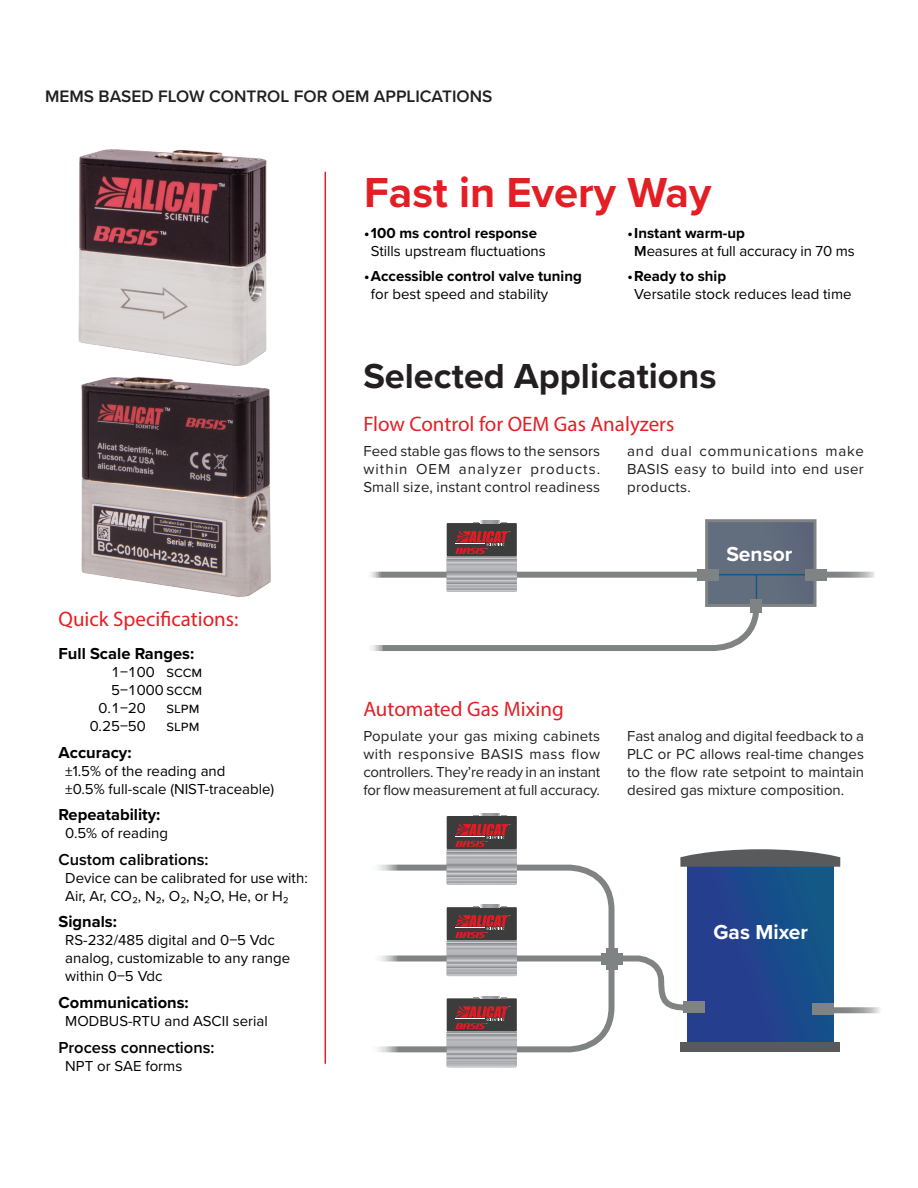
<style>
.page{position:relative;width:918px;height:1188px;background:#fff}
.page>*{position:absolute;margin:0;border:0;box-sizing:border-box;transform-origin:0 0}
.t1{font:700 43.5px "Proxima Nova";color:#e41e25}
.t2{font:700 36px "Proxima Nova";color:#231f20}
.t3{font:21px "Myriad Pro";color:#e41e25}
.t4{font:700 21px "Proxima Nova";color:#fff}
.t5{font:600 17.25px "Proxima Nova";color:#231f20}
.t6{font:700 16.5px "Proxima Nova";color:#000}
.t7{font:600 16.5px "Proxima Nova";color:#000}
.t8{font:15px/18px "Proxima Nova";letter-spacing:.005em;color:#231f20;text-align:justify}
.t9{font:15px/18px "Proxima Nova";color:#000}
.t10{font:700 15px "Proxima Nova";color:#000}
.s1{font-weight:700}
.s2{font-weight:600}
.s3{font-family:"Proxima Nova Cond"}
</style>
<div class="page">
<svg style="left:827px;top:572px;width:48px;height:6px"></svg>
<svg style="left:834px;top:1007px;width:46px;height:6px"></svg>
<svg style="left:378px;top:862px;width:237px;height:53px"></svg>
<hr style="left:325px;top:172px;width:1px;height:892px;background:#e41e25">
<img style="left:81px;top:376px;width:190px;height:221px">
<img style="left:78px;top:149px;width:189px;height:217px">
<div style="left:447px;top:816px;width:70px;height:33px;background:#3c3c3d"></div>
<svg style="left:480px;top:814px;width:20px;height:2px"></svg>
<svg style="left:447px;top:824px;width:70px;height:61px"></svg>
<div style="left:447px;top:907px;width:70px;height:33px;background:#3c3c3d"></div>
<svg style="left:480px;top:905px;width:20px;height:2px"></svg>
<svg style="left:378px;top:915px;width:310px;height:152px"></svg>
<div style="left:688px;top:865px;width:145px;height:183px;background:linear-gradient(to right,#293a90,#135588)"></div>
<div style="left:707px;top:521px;width:108px;height:84px;background:#5f6b7c"></div>
<div style="left:705px;top:519px;width:112px;height:88px;border:3px solid #808384"></div>
<div style="left:601px;top:953px;width:21px;height:12px;background:#808384"></div>
<hr style="left:708px;top:574px;width:105px;height:1px;background:#145986">
<div style="left:684px;top:1002px;width:21px;height:11px;background:#808384"></div>
<div style="left:805px;top:569px;width:22px;height:11px;background:#808384"></div>
<div style="left:813px;top:1004px;width:21px;height:11px;background:#808384"></div>
<div style="left:606px;top:948px;width:11px;height:22px;background:#808384"></div>
<div style="left:680px;top:1042px;width:160px;height:10px;background:#585a5c"></div>
<svg style="left:680px;top:849px;width:160px;height:18px"></svg>
<div style="left:447px;top:523px;width:70px;height:33px;background:#3c3c3d"></div>
<svg style="left:480px;top:521px;width:20px;height:2px"></svg>
<svg style="left:370px;top:531px;width:392px;height:120px"></svg>
<p class="t5" style="left:45px;top:83px;width:449px">MEMS BASED FLOW CONTROL FOR OEM APPLICATIONS</p>
<h1 class="t1" style="left:364px;top:160px;width:349px">Fast in Every Way</h1>
<p class="t10" style="left:364px;top:222px;width:174px">•100 ms control response</p>
<p class="t9" style="left:371px;top:242px;width:176px">Stills upstream fluctuations</p>
<p class="t10" style="left:364px;top:265px;width:219px">•Accessible control valve tuning</p>
<p class="t9" style="left:371px;top:284px;width:179px">for best speed and stability</p>
<p class="t9" style="left:634px;top:224px;width:222px;text-indent:-7px"><span class="s1">•Instant warm-up<br></span><span class="s2">M</span>easures at full accuracy in 70 ms</p>
<p class="t10" style="left:628px;top:265px;width:100px">•Ready to ship</p>
<p class="t9" style="left:634px;top:284px;width:219px">Versatile stock reduces lead time</p>
<h2 class="t2" style="left:363px;top:349px;width:355px">Selected Applications</h2>
<h3 class="t3" style="left:363px;top:411px;width:313px">Flow Control for OEM Gas Analyzers</h3>
<p class="t8" style="left:363px;top:441px;width:238px">Feed stable gas flows to the sensors within OEM analyzer products.<br>Small size, instant control readiness</p>
<p class="t8" style="left:627px;top:441px;width:238px">and dual communications make BASIS easy to build into end user products.</p>
<h3 class="t3" style="left:59px;top:606px;width:182px">Quick Specifications:</h3>
<p class="t6" style="left:59px;top:641px;width:137px">Full Scale Ranges:</p>
<p class="t9" style="left:111px;top:663px;width:93px">1<span class="s3">–</span>100 sccm</p>
<p class="t9" style="left:111px;top:681px;width:93px">5<span class="s3">–</span>1000 sccm</p>
<p class="t9" style="left:99px;top:699px;width:49px">0.1<span class="s3">–</span>20</p>
<p class="t9" style="left:167px;top:699px;width:35px">slpm</p>
<p class="t9" style="left:90px;top:717px;width:58px">0.25<span class="s3">–</span>50</p>
<p class="t9" style="left:167px;top:717px;width:35px">slpm</p>
<p class="t6" style="left:59px;top:740px;width:75px">Accuracy:</p>
<p class="t9" style="left:65px;top:761px;width:211px">±1.5% of the reading and<br>±0.5% full-scale (NIST-traceable)</p>
<p class="t6" style="left:59px;top:803px;width:103px">Repeatability:</p>
<p class="t9" style="left:65px;top:824px;width:104px">0.5% of reading</p>
<p class="t7" style="left:59px;top:847px;width:152px">Custom calibrations:</p>
<p class="t9" style="left:65px;top:868px;width:244px">Device can be calibrated for use with:<br>Air, Ar, CO₂, N₂, O₂, N₂O, He, or H₂</p>
<p class="t6" style="left:59px;top:910px;width:60px">Signals:</p>
<p class="t9" style="left:65px;top:931px;width:226px">RS-232/485 digital and 0<span class="s3">–</span>5 Vdc analog, customizable to any range within 0<span class="s3">–</span>5 Vdc</p>
<p class="t6" style="left:59px;top:990px;width:132px">Communications:</p>
<p class="t9" style="left:65px;top:1011px;width:204px">MODBUS-RTU and ASCII serial</p>
<p class="t7" style="left:59px;top:1035px;width:158px">Process connections:</p>
<p class="t9" style="left:65px;top:1056px;width:119px">NPT or SAE forms</p>
<h3 class="t4" style="left:726px;top:538px;width:68px">Sensor</h3>
<h3 class="t3" style="left:363px;top:696px;width:202px">Automated Gas Mixing</h3>
<p class="t8" style="left:363px;top:727px;width:238px">Populate your gas mixing cabinets with responsive BASIS mass flow controllers. They’re ready in an instant for flow measurement at full accuracy.</p>
<p class="t8" style="left:627px;top:727px;width:238px">Fast analog and digital feedback to a PLC or PC allows real-time changes to the flow rate setpoint to maintain desired gas mixture composition.</p>
<h3 class="t4" style="left:714px;top:916px;width:96px">Gas Mixer</h3>
</div>
